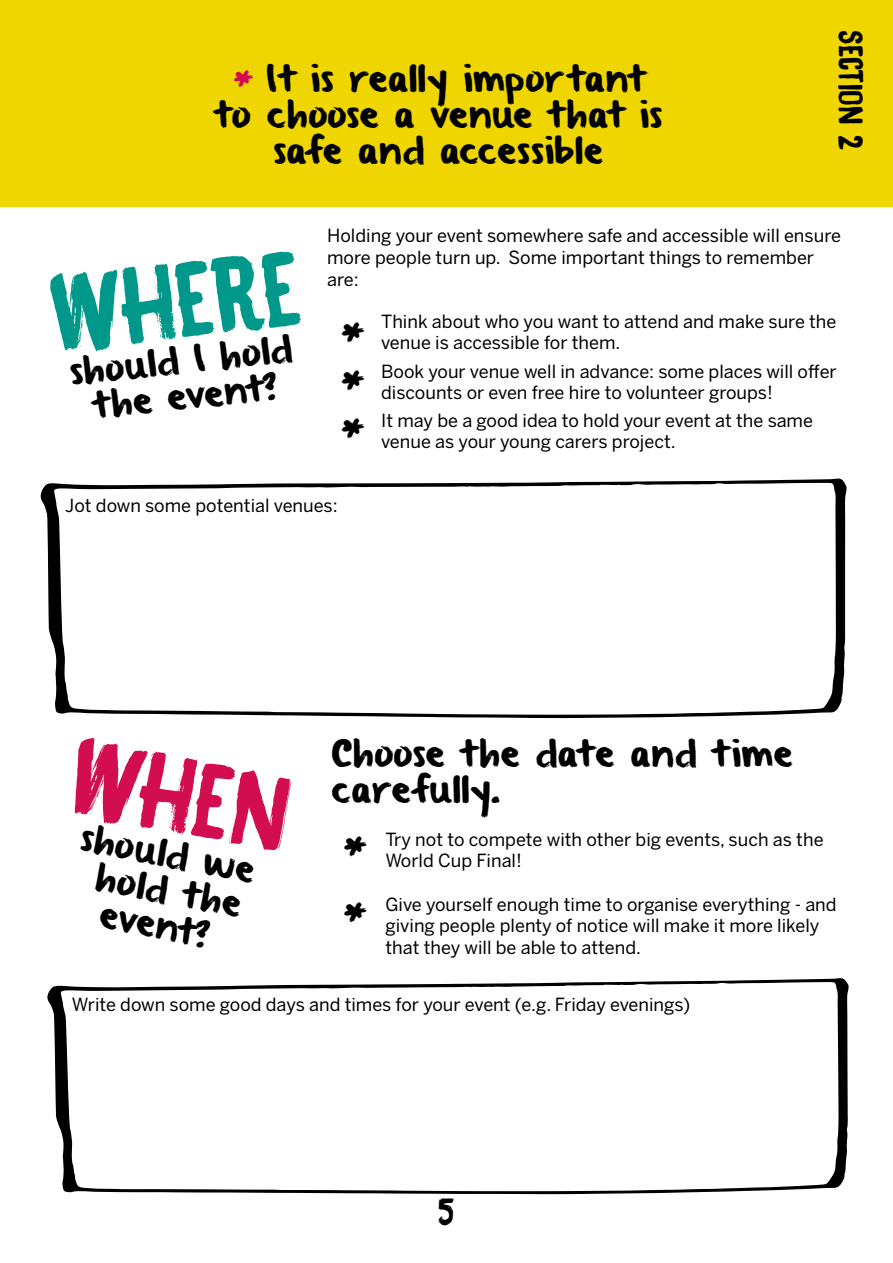
<style>
.page{position:relative;width:893px;height:1263px;background:#fff}
.page>*{position:absolute;margin:0;border:0;box-sizing:border-box;transform-origin:0 0}
.t1{font:93px "DK Black Bamboo";color:#00988b}
.t2{font:93px "DK Black Bamboo";color:#d30e50}
.t3{font:33px "DK Black Bamboo";color:#000}
.t4{font:30px/36px "From Where You Are";letter-spacing:.025em;color:#000;text-align:center}
.t5{font:30px "DK Black Bamboo";color:#000}
.t6{font:18px/21.6px "Benton Sans";color:#000}
.s1{font-size:25.5px;color:#d30b50}
</style>
<div class="page">
<div style="left:0;top:0;width:893px;height:206px;background:#efd600"></div>
<svg style="left:41px;top:478px;width:805px;height:240px"></svg>
<svg style="left:47px;top:978px;width:801px;height:216px"></svg>
<h3 class="t4" style="left:215px;top:64px;width:449px"><span class="s1">*</span> It is really important to choose a venue that is safe and accessible</h3>
<h3 class="t5" style="left:872px;top:30px;width:122px;rotate:90deg">section 2</h3>
<h1 class="t1" style="left:43px;top:248px;width:253px;rotate:-6deg">Where</h1>
<h3 class="t4" style="left:69px;top:357px;width:224px;rotate:-6deg">should I hold the event?</h3>
<p class="t6" style="left:327px;top:225px;width:515px">Holding your event somewhere safe and accessible will ensure more people turn up. Some important things to remember are:</p>
<p class="t6" style="left:381px;top:311px;width:457px;line-height:21px">Think about who you want to attend and make sure the venue is accessible for them.</p>
<p class="t6" style="left:381px;top:360px;width:457px;line-height:21px">Book your venue well in advance: some places will offer discounts or even free hire to volunteer groups!</p>
<p class="t6" style="left:381px;top:410px;width:433px;line-height:21px">It may be a good idea to hold your event at the same venue as your young carers project.</p>
<h3 class="t4" style="left:341px;top:314px;width:25px;line-height:48px;text-align:justify">* * *</h3>
<p class="t6" style="left:65px;top:494px;width:274px">Jot down some potential venues:</p>
<h1 class="t2" style="left:84px;top:708px;width:223px;rotate:11deg">When</h1>
<h3 class="t4" style="left:85px;top:822px;width:177px;rotate:11deg">should we hold the event?</h3>
<h3 class="t4" style="left:331px;top:738px;width:463px;text-align:left">Choose the date and time carefully.</h3>
<p class="t6" style="left:385px;top:828px;width:440px">Try not to compete with other big events, such as the<br>World Cup Final!</p>
<p class="t6" style="left:385px;top:893px;width:453px">Give yourself enough time to organise everything - and giving people plenty of notice will make it more likely that they will be able to attend.</p>
<h3 class="t4" style="left:343px;top:834px;width:25px">*</h3>
<h3 class="t4" style="left:343px;top:900px;width:25px">*</h3>
<p class="t6" style="left:72px;top:993px;width:620px">Write down some good days and times for your event (e.g. Friday evenings)</p>
<h2 class="t3" style="left:438px;top:1187px;width:19px">5</h2>
</div>
